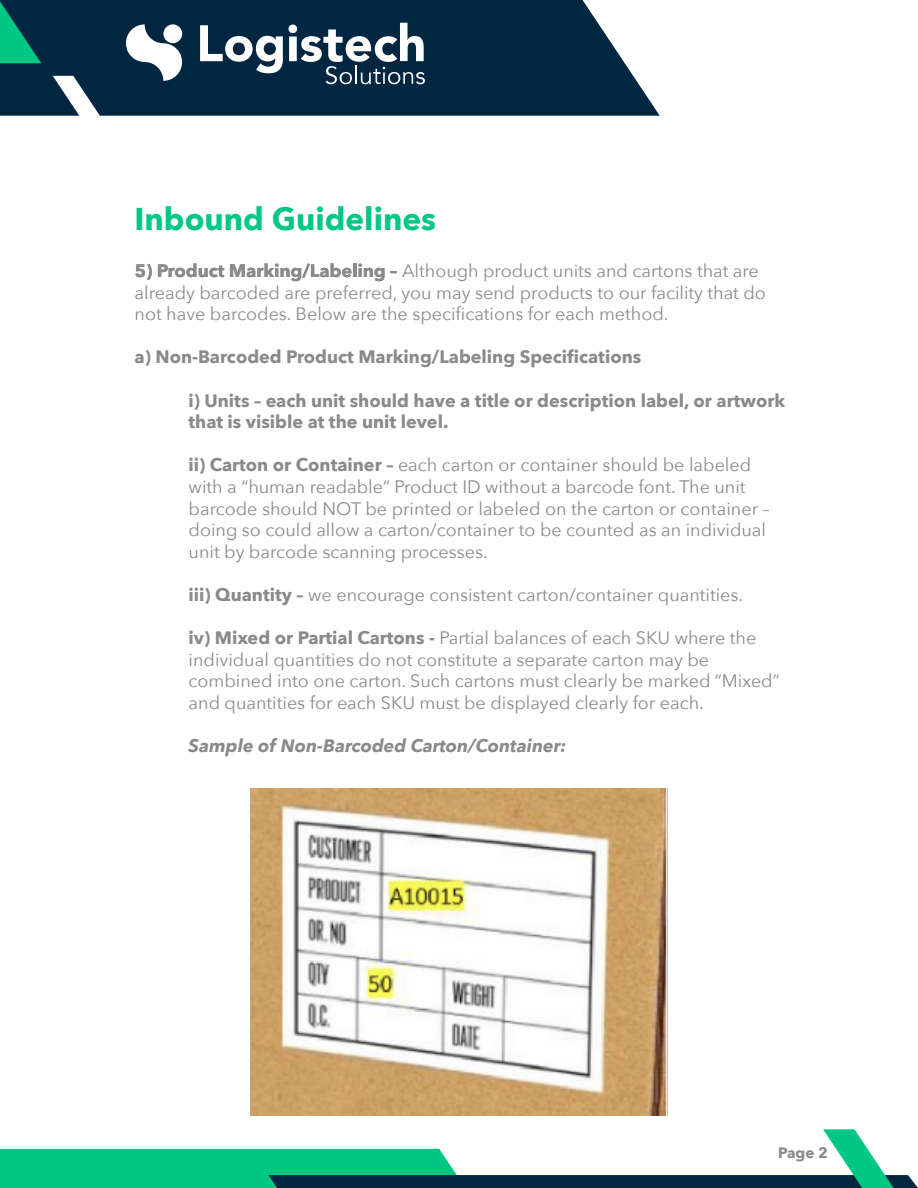
<style>
.page{position:relative;width:918px;height:1188px;background:#fff}
.page>*{position:absolute;margin:0;border:0;box-sizing:border-box;transform-origin:0 0}
.t1{font:700 31.5px "Avenir Next";color:#00c884}
.t2{font:18px/21.6px "Avenir Next";color:#8a8a8a}
.t3{font:700 18px/21.6px "Avenir Next";color:#8a8a8a}
.t4{font:italic 700 18px "Avenir Next";color:#8a8a8a}
.t5{font:700 15px "Avenir Next";color:#8a8a8a}
.s1{font-weight:700}
</style>
<div class="page">
<img style="left:250px;top:788px;width:418px;height:327px">
<svg style="left:0;top:0;width:660px;height:116px;background:#153751"></svg>
<svg style="left:53px;top:76px;width:65px;height:40px"></svg>
<svg style="left:0;top:1px;width:41px;height:62px;background:#007662"></svg>
<svg style="left:0;top:1129px;width:918px;height:59px"></svg>
<svg style="left:135px;top:264px;width:17px;height:16px"></svg>
<svg style="left:158px;top:263px;width:66px;height:14px"></svg>
<svg style="left:230px;top:263px;width:121px;height:18px"></svg>
<hr style="left:353px;top:263px;width:3px;height:14px;background:#8a8a8a">
<svg style="left:358px;top:264px;width:27px;height:17px"></svg>
<svg style="left:391px;top:271px;width:6px;height:2px"></svg>
<svg style="left:126px;top:24px;width:56px;height:57px"></svg>
<div style="left:163px;top:24px;width:19px;height:19px;background:#fff;border-radius:50%"></div>
<svg style="left:200px;top:25px;width:83px;height:48px"></svg>
<svg style="left:289px;top:23px;width:136px;height:61px"></svg>
<h1 class="t1" style="left:134px;top:192px;width:303px">Inbound Guidelines</h1>
<p class="t2" style="left:135px;top:259px;width:633px"><span class="s1">5) Product Marking/Labeling –</span> Although product units and cartons that are already barcoded are preferred, you may send products to our facility that do not have barcodes. Below are the specifications for each method.</p>
<p class="t3" style="left:135px;top:346px;width:508px">a) Non-Barcoded Product Marking/Labeling Specifications</p>
<p class="t3" style="left:189px;top:389px;width:598px">i) Units – each unit should have a title or description label, or artwork that is visible at the unit level.</p>
<p class="t2" style="left:189px;top:454px;width:583px"><span class="s1">ii) Carton or Container –</span> each carton or container should be labeled with a “human readable” Product ID without a barcode font. The unit barcode should NOT be printed or labeled on the carton or container – doing so could allow a carton/container to be counted as an individual unit by barcode scanning processes.</p>
<p class="t2" style="left:189px;top:583px;width:556px"><span class="s1">iii) Quantity –</span> we encourage consistent carton/container quantities.</p>
<p class="t2" style="left:189px;top:626px;width:593px"><span class="s1">iv) Mixed or Partial Cartons -</span> Partial balances of each SKU where the individual quantities do not constitute a separate carton may be combined into one carton. Such cartons must clearly be marked “Mixed” and quantities for each SKU must be displayed clearly for each.</p>
<p class="t4" style="left:189px;top:730px;width:379px">Sample of Non-Barcoded Carton/Container:</p>
<p class="t5" style="left:778px;top:1140px;width:51px">Page 2</p>
</div>
